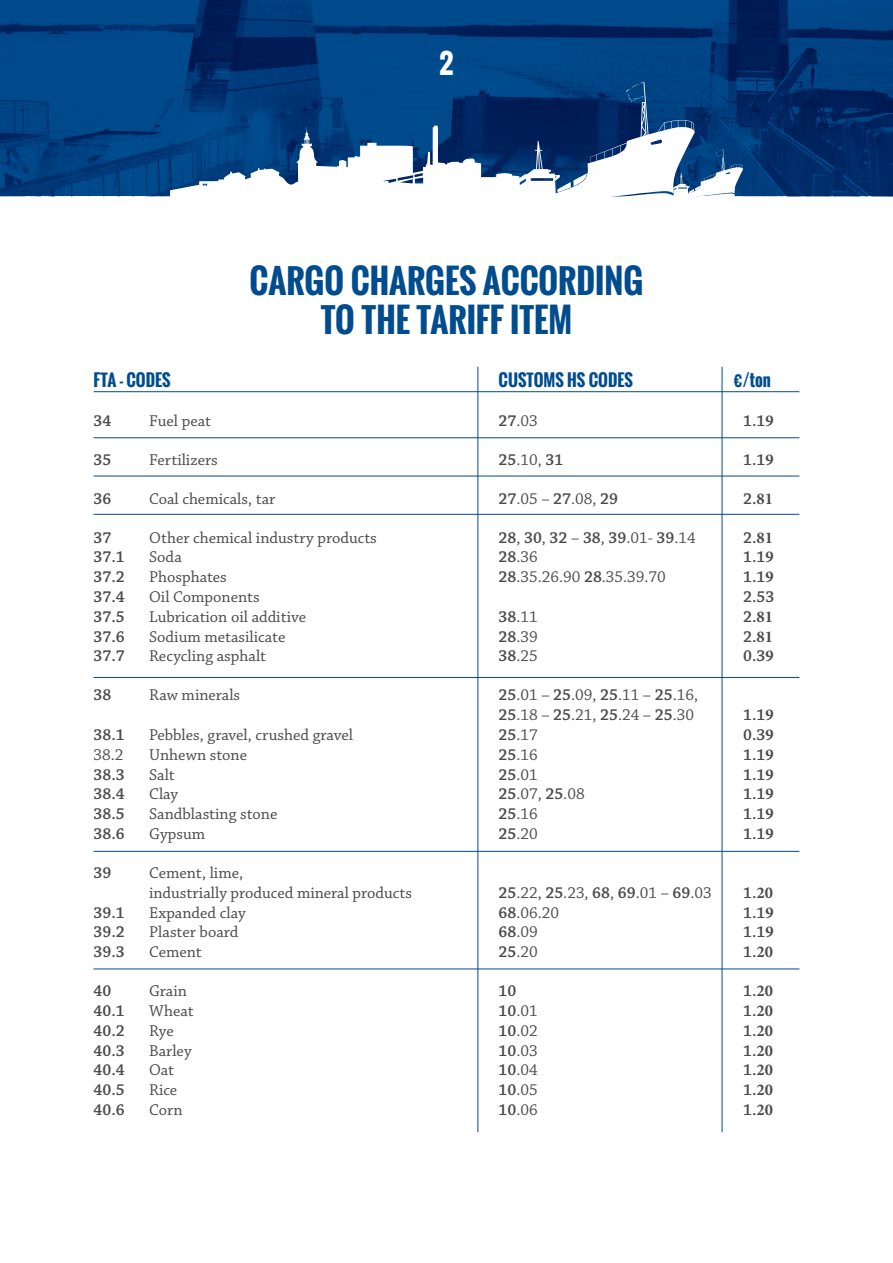
<style>
.page{position:relative;width:893px;height:1263px;background:#fff}
.page>*{position:absolute;margin:0;border:0;box-sizing:border-box;transform-origin:0 0}
.t1{font:700 33px/39.6px "Oswald";color:#004c8e;text-align:center}
.t2{font:700 27px "Oswald";color:#fff}
.t3{font:16.5px/19.8px "Chaparral Pro";color:#4b4b4d}
.t4{font:600 16.5px "Chaparral Pro";color:#4b4b4d}
.t5{font:700 16.5px "Oswald";color:#004c8e}
.s1{font-weight:600}
.s2{font-family:"Minion Pro";font-weight:700}
.s3{font-weight:400}
</style>
<div class="page">
<img style="left:0;top:0;width:893px;height:196px">
<svg style="left:170px;top:82px;width:573px;height:115px"></svg>
<hr style="left:94px;top:391px;width:705px;height:1px;background:#004c8e">
<hr style="left:94px;top:437px;width:705px;height:1px;background:#004c8e">
<hr style="left:94px;top:476px;width:705px;height:1px;background:#004c8e">
<hr style="left:94px;top:514px;width:705px;height:1px;background:#004c8e">
<hr style="left:94px;top:677px;width:705px;height:1px;background:#004c8e">
<hr style="left:94px;top:851px;width:705px;height:1px;background:#004c8e">
<hr style="left:94px;top:968px;width:705px;height:1px;background:#004c8e">
<hr style="left:477px;top:367px;width:1px;height:765px;background:#004c8e">
<hr style="left:722px;top:367px;width:1px;height:765px;background:#004c8e">
<h2 class="t2" style="left:439px;top:44px;width:16px">2</h2>
<h1 class="t1" style="left:250px;top:261px;width:395px">CARGO CHARGES ACCORDING<br>TO THE TARIFF ITEM</h1>
<p class="t5" style="left:94px;top:367px;width:79px">FTA - CODES</p>
<p class="t5" style="left:499px;top:367px;width:136px">CUSTOMS HS CODES</p>
<p class="t5" style="left:734px;top:367px;width:38px">€/ton</p>
<p class="t4" style="left:94px;top:411px;width:19px">34</p>
<p class="t3" style="left:149px;top:411px;width:64px">Fuel peat</p>
<p class="t3" style="left:499px;top:411px;width:41px"><span class="s1">27</span>.03</p>
<p class="t4" style="left:743px;top:411px;width:32px">1.1<span class="s2">9</span></p>
<p class="t4" style="left:94px;top:450px;width:19px">35</p>
<p class="t3" style="left:149px;top:450px;width:70px">Fertilizers</p>
<p class="t4" style="left:499px;top:450px;width:66px">25<span class="s3">.10,</span> 31</p>
<p class="t4" style="left:743px;top:450px;width:32px">1.1<span class="s2">9</span></p>
<p class="t4" style="left:94px;top:489px;width:19px">36</p>
<p class="t3" style="left:149px;top:489px;width:128px">Coal chemicals, tar</p>
<p class="t3" style="left:499px;top:489px;width:121px"><span class="s1">27</span>.05 – <span class="s1">27</span>.08, <span class="s1">29</span></p>
<p class="t4" style="left:743px;top:489px;width:31px">2.<span class="s2">81</span></p>
<p class="t4" style="left:94px;top:528px;width:19px">37</p>
<p class="t3" style="left:149px;top:528px;width:229px">Other chemical industry products</p>
<p class="t4" style="left:499px;top:528px;width:199px">28<span class="s3">,</span> 30<span class="s3">,</span> 32 <span class="s3">–</span> 38<span class="s3">,</span> 39<span class="s3">.01-</span> 39<span class="s3">.14</span></p>
<p class="t4" style="left:743px;top:528px;width:31px">2.<span class="s2">81</span></p>
<p class="t4" style="left:94px;top:548px;width:33px">37.1</p>
<p class="t3" style="left:149px;top:548px;width:34px">Soda</p>
<p class="t3" style="left:499px;top:548px;width:41px"><span class="s1">28</span>.36</p>
<p class="t4" style="left:743px;top:548px;width:32px">1.1<span class="s2">9</span></p>
<p class="t4" style="left:94px;top:567px;width:33px">37.2</p>
<p class="t3" style="left:149px;top:568px;width:79px">Phosphates</p>
<p class="t3" style="left:499px;top:568px;width:169px"><span class="s1">28</span>.35.26.90 <span class="s1">28</span>.35.39.70</p>
<p class="t4" style="left:743px;top:567px;width:32px">1.1<span class="s2">9</span></p>
<p class="t4" style="left:94px;top:587px;width:33px">37.4</p>
<p class="t3" style="left:149px;top:587px;width:112px">Oil Components</p>
<p class="t4" style="left:743px;top:587px;width:33px">2.53</p>
<p class="t4" style="left:94px;top:607px;width:33px">37.5</p>
<p class="t3" style="left:149px;top:607px;width:159px">Lubrication oil additive</p>
<p class="t3" style="left:499px;top:607px;width:41px"><span class="s1">38</span>.11</p>
<p class="t4" style="left:743px;top:607px;width:31px">2.<span class="s2">81</span></p>
<p class="t4" style="left:94px;top:627px;width:33px">37.6</p>
<p class="t3" style="left:149px;top:627px;width:138px">Sodium metasilicate</p>
<p class="t3" style="left:499px;top:627px;width:41px"><span class="s1">28</span>.39</p>
<p class="t4" style="left:743px;top:627px;width:31px">2.<span class="s2">81</span></p>
<p class="t4" style="left:94px;top:647px;width:33px">37.7</p>
<p class="t3" style="left:149px;top:647px;width:119px">Recycling asphalt</p>
<p class="t3" style="left:499px;top:647px;width:41px"><span class="s1">38</span>.25</p>
<p class="t4" style="left:743px;top:647px;width:32px">0.3<span class="s2">9</span></p>
<p class="t4" style="left:94px;top:686px;width:19px">38</p>
<p class="t3" style="left:149px;top:686px;width:93px">Raw minerals</p>
<p class="t3" style="left:499px;top:686px;width:201px"><span class="s1">25</span>.01 – <span class="s1">25</span>.09, <span class="s1">25</span>.11 – <span class="s1">25</span>.16,<br><span class="s1">25</span>.18 – <span class="s1">25</span>.21, <span class="s1">25</span>.24 – <span class="s1">25</span>.30</p>
<p class="t4" style="left:743px;top:705px;width:32px">1.1<span class="s2">9</span></p>
<p class="t4" style="left:94px;top:725px;width:33px">38.1</p>
<p class="t3" style="left:149px;top:725px;width:205px">Pebbles, gravel, crushed gravel</p>
<p class="t3" style="left:499px;top:725px;width:41px"><span class="s1">25</span>.17</p>
<p class="t4" style="left:743px;top:725px;width:32px">0.3<span class="s2">9</span></p>
<p class="t3" style="left:94px;top:745px;width:31px">38.2</p>
<p class="t3" style="left:149px;top:745px;width:100px">Unhewn stone</p>
<p class="t3" style="left:499px;top:745px;width:41px"><span class="s1">25</span>.16</p>
<p class="t4" style="left:743px;top:745px;width:32px">1.1<span class="s2">9</span></p>
<p class="t4" style="left:94px;top:765px;width:33px">38.3</p>
<p class="t3" style="left:149px;top:765px;width:27px">Salt</p>
<p class="t3" style="left:499px;top:765px;width:41px"><span class="s1">25</span>.01</p>
<p class="t4" style="left:743px;top:765px;width:32px">1.1<span class="s2">9</span></p>
<p class="t4" style="left:94px;top:785px;width:33px">38.4</p>
<p class="t3" style="left:149px;top:785px;width:31px">Clay</p>
<p class="t3" style="left:499px;top:785px;width:88px"><span class="s1">25</span>.07, <span class="s1">25</span>.08</p>
<p class="t4" style="left:743px;top:785px;width:32px">1.1<span class="s2">9</span></p>
<p class="t4" style="left:94px;top:804px;width:33px">38.5</p>
<p class="t3" style="left:149px;top:805px;width:130px">Sandblasting stone</p>
<p class="t3" style="left:499px;top:805px;width:41px"><span class="s1">25</span>.16</p>
<p class="t4" style="left:743px;top:804px;width:32px">1.1<span class="s2">9</span></p>
<p class="t4" style="left:94px;top:824px;width:33px">38.6</p>
<p class="t3" style="left:149px;top:824px;width:58px">Gypsum</p>
<p class="t3" style="left:499px;top:824px;width:41px"><span class="s1">25</span>.20</p>
<p class="t4" style="left:743px;top:824px;width:32px">1.1<span class="s2">9</span></p>
<p class="t4" style="left:94px;top:863px;width:19px">39</p>
<p class="t3" style="left:149px;top:863px;width:265px">Cement, lime,<br>industrially produced mineral products</p>
<p class="t3" style="left:499px;top:883px;width:215px"><span class="s1">25</span>.22, <span class="s1">25</span>.23, <span class="s1">68</span>, <span class="s1">69</span>.01 – <span class="s1">69</span>.03</p>
<p class="t4" style="left:743px;top:883px;width:31px">1.<span class="s2">20</span></p>
<p class="t4" style="left:94px;top:903px;width:33px">39.1</p>
<p class="t3" style="left:149px;top:903px;width:98px">Expanded clay</p>
<p class="t3" style="left:499px;top:903px;width:62px"><span class="s1">68</span>.06.20</p>
<p class="t4" style="left:743px;top:903px;width:32px">1.1<span class="s2">9</span></p>
<p class="t4" style="left:94px;top:923px;width:33px">39.2</p>
<p class="t3" style="left:149px;top:923px;width:91px">Plaster board</p>
<p class="t3" style="left:499px;top:923px;width:41px"><span class="s1">68</span>.09</p>
<p class="t4" style="left:743px;top:923px;width:32px">1.1<span class="s2">9</span></p>
<p class="t4" style="left:94px;top:942px;width:33px">39.3</p>
<p class="t3" style="left:149px;top:943px;width:54px">Cement</p>
<p class="t3" style="left:499px;top:943px;width:41px"><span class="s1">25</span>.20</p>
<p class="t4" style="left:743px;top:942px;width:31px">1.<span class="s2">20</span></p>
<p class="t4" style="left:94px;top:981px;width:19px">40</p>
<p class="t3" style="left:149px;top:982px;width:39px">Grain</p>
<p class="t4" style="left:499px;top:981px;width:19px">10</p>
<p class="t4" style="left:743px;top:981px;width:31px">1.<span class="s2">20</span></p>
<p class="t4" style="left:94px;top:1001px;width:33px">40.1</p>
<p class="t3" style="left:149px;top:1001px;width:46px">Wheat</p>
<p class="t3" style="left:499px;top:1001px;width:41px"><span class="s1">10</span>.01</p>
<p class="t4" style="left:743px;top:1001px;width:31px">1.<span class="s2">20</span></p>
<p class="t4" style="left:94px;top:1021px;width:33px">40.2</p>
<p class="t3" style="left:149px;top:1021px;width:26px">Rye</p>
<p class="t3" style="left:499px;top:1021px;width:41px"><span class="s1">10</span>.02</p>
<p class="t4" style="left:743px;top:1021px;width:31px">1.<span class="s2">20</span></p>
<p class="t4" style="left:94px;top:1041px;width:33px">40.3</p>
<p class="t3" style="left:149px;top:1041px;width:44px">Barley</p>
<p class="t3" style="left:499px;top:1041px;width:41px"><span class="s1">10</span>.03</p>
<p class="t4" style="left:743px;top:1041px;width:31px">1.<span class="s2">20</span></p>
<p class="t4" style="left:94px;top:1061px;width:33px">40.4</p>
<p class="t3" style="left:149px;top:1061px;width:27px">Oat</p>
<p class="t3" style="left:499px;top:1061px;width:41px"><span class="s1">10</span>.04</p>
<p class="t4" style="left:743px;top:1061px;width:31px">1.<span class="s2">20</span></p>
<p class="t4" style="left:94px;top:1080px;width:33px">40.5</p>
<p class="t3" style="left:149px;top:1081px;width:30px">Rice</p>
<p class="t3" style="left:499px;top:1081px;width:41px"><span class="s1">10</span>.05</p>
<p class="t4" style="left:743px;top:1080px;width:31px">1.<span class="s2">20</span></p>
<p class="t4" style="left:94px;top:1100px;width:33px">40.6</p>
<p class="t3" style="left:149px;top:1100px;width:35px">Corn</p>
<p class="t3" style="left:499px;top:1100px;width:41px"><span class="s1">10</span>.06</p>
<p class="t4" style="left:743px;top:1100px;width:31px">1.<span class="s2">20</span></p>
</div>
